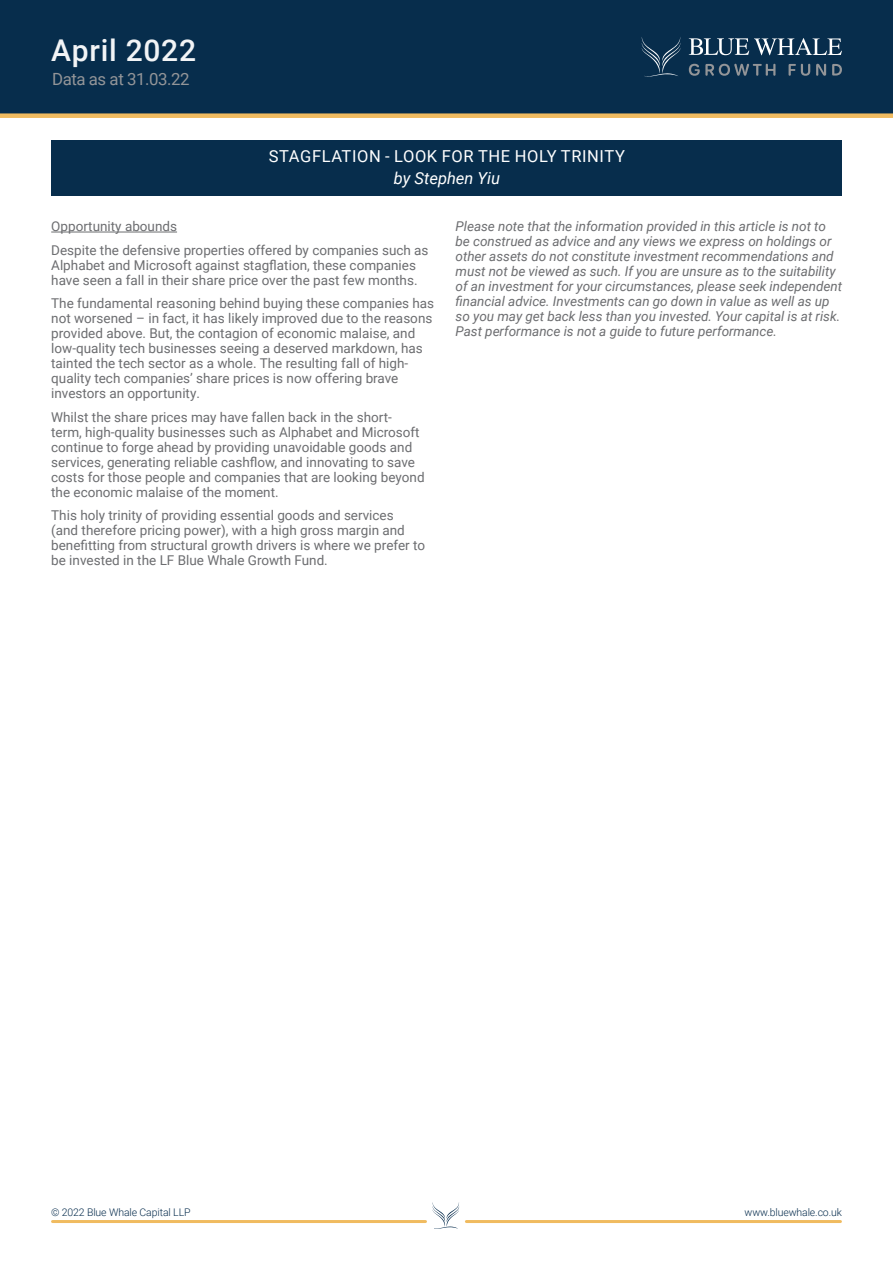
<style>
.page{position:relative;width:893px;height:1263px;background:#fff}
.page>*{position:absolute;margin:0;border:0;box-sizing:border-box;transform-origin:0 0}
.t1{font:500 30px "Roboto";letter-spacing:.025em;color:#f2f4f6}
.t2{font:16.8px "Roboto";letter-spacing:-.025em;color:#939598}
.t3{font:16.5px/22.5px "Roboto";letter-spacing:.035em;color:#fff;text-align:center}
.Paragraph_Style_6{font:13.5px/15px "Roboto";color:#6c6d70}
.Paragraph_Style_6-2{font:italic 13.5px/15px "Roboto";letter-spacing:-.005em;color:#6c6d70}
.t4{font:300 10.5px "Roboto";letter-spacing:-.01em;color:#052b4c}
.s1{font-style:italic}
</style>
<div class="page">
<div style="left:0;top:0;width:893px;height:116px;background:#072d4c"></div>
<div style="left:0;top:113px;width:893px;height:5px;background:#f0bb60"></div>
<svg style="left:433px;top:1202px;width:26px;height:27px"></svg>
<hr style="left:53px;top:1220px;width:372px;height:3px;background:#f0bb60">
<hr style="left:466px;top:1220px;width:374px;height:3px;background:#f0bb60">
<svg style="left:642px;top:38px;width:38px;height:39px"></svg>
<svg style="left:689px;top:38px;width:153px;height:17px"></svg>
<svg style="left:689px;top:64px;width:86px;height:12px"></svg>
<svg style="left:789px;top:64px;width:21px;height:12px"></svg>
<svg style="left:816px;top:64px;width:10px;height:12px"></svg>
<svg style="left:832px;top:64px;width:10px;height:12px"></svg>
<hr style="left:51px;top:232px;width:126px;height:1px;background:#6c6d70">
<div style="left:51px;top:140px;width:791px;height:56px;background:#072d4c"></div>
<p class="t1" style="left:51px;top:29px;width:147px">April 2022</p>
<p class="t2" style="left:52px;top:67px;width:139px">Data as at 31.03.22</p>
<p class="t3" style="left:269px;top:144px;width:358px">STAGFLATION - LOOK FOR THE HOLY TRINITY <span class="s1">by Stephen Yiu</span></p>
<p class="Paragraph_Style_6" style="left:51px;top:218px;width:127px">Opportunity abounds</p>
<p class="Paragraph_Style_6" style="left:51px;top:242px;width:379px">Despite the defensive properties offered by companies such as<br>Alphabet and Microsoft against stagflation, these companies have seen a fall in their share price over the past few months.</p>
<p class="Paragraph_Style_6" style="left:51px;top:295px;width:385px">The fundamental reasoning behind buying these companies has not worsened – in fact, it has likely improved due to the reasons provided above. But, the contagion of economic malaise, and low-quality tech businesses seeing a deserved markdown, has tainted the tech sector as a whole. The resulting fall of high&shy;quality tech companies’ share prices is now offering brave investors an opportunity.</p>
<p class="Paragraph_Style_6" style="left:51px;top:409px;width:375px">Whilst the share prices may have fallen back in the short&shy;term, high-quality businesses such as Alphabet and Microsoft continue to forge ahead by providing unavoidable goods and services, generating reliable cashflow, and innovating to save costs for those people and companies that are looking beyond the economic malaise of the moment.</p>
<p class="Paragraph_Style_6" style="left:51px;top:507px;width:375px">This holy trinity of providing essential goods and services<br>(and therefore pricing power), with a high gross margin and benefitting from structural growth drivers is where we prefer to be invested in the LF Blue Whale Growth Fund.</p>
<p class="Paragraph_Style_6-2" style="left:456px;top:218px;width:388px">Please note that the information provided in this article is not to be construed as advice and any views we express on holdings or other assets do not constitute investment recommendations and must not be viewed as such. If you are unsure as to the suitability of an investment for your circumstances, please seek independent financial advice. Investments can go down in value as well as up so you may get back less than you invested. Your capital is at risk.<br>Past performance is not a guide to future performance.</p>
<p class="t4" style="left:51px;top:1204px;width:141px">© 2022 Blue Whale Capital LLP</p>
<p class="t4" style="left:745px;top:1204px;width:99px">www.bluewhale.co.uk</p>
</div>
